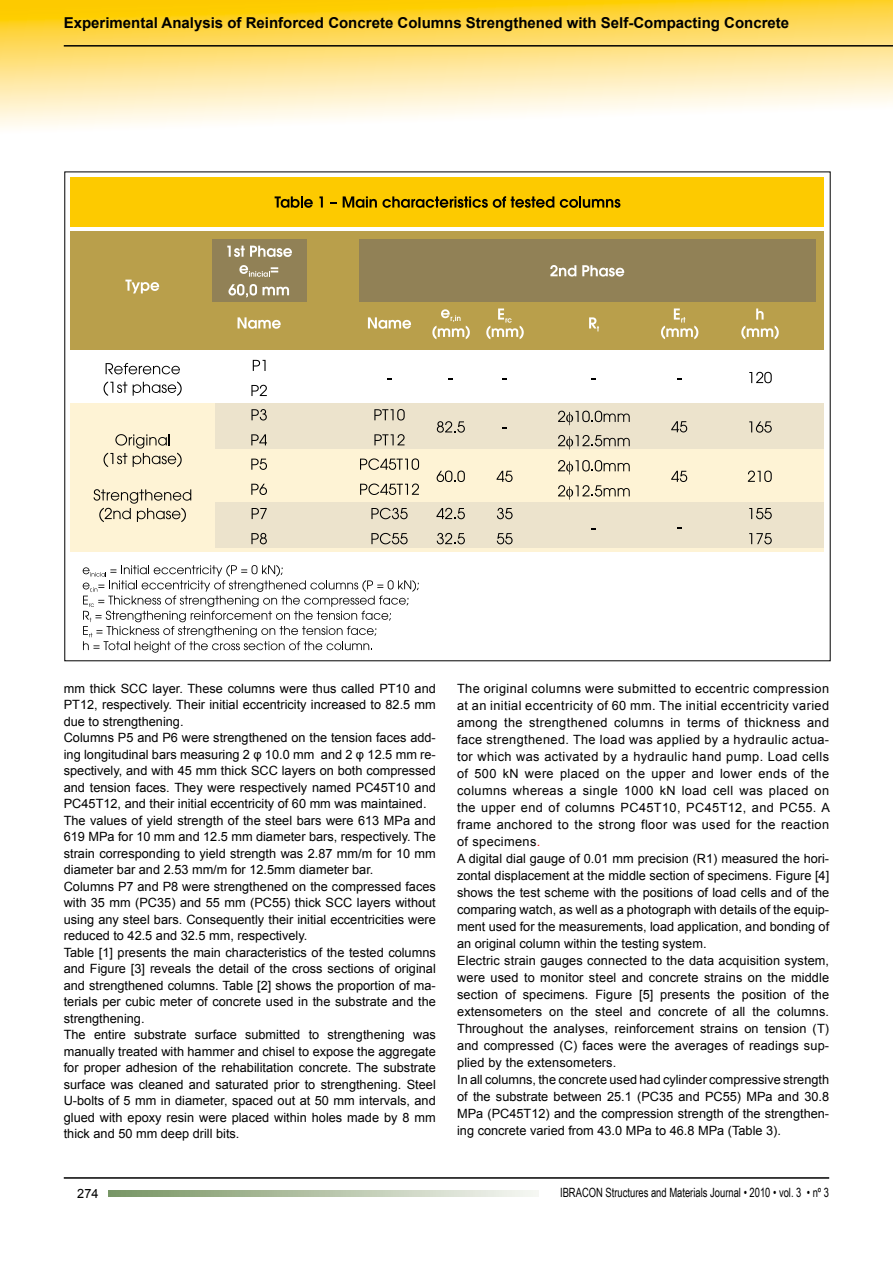
<style>
.page{position:relative;width:893px;height:1263px;background:#fff}
.page>*{position:absolute;margin:0;border:0;box-sizing:border-box;transform-origin:0 0}
.t1{font:700 15px "Arial";color:#000}
.t2{font:12.75px/16.5px "Arial";color:#000}
.t3{font:12.75px "Arial Narrow";color:#000;scale:.9 1}
.s1{color:#f00}
</style>
<div class="page">
<svg style="left:0;top:0;width:893px;height:128px;background:#fee691"></svg>
<hr style="left:64px;top:1177px;width:765px;height:2px;background:#000">
<hr style="left:64px;top:45px;width:829px;height:2px;background:#000">
<svg style="left:108px;top:1190px;width:431px;height:6px;background:#b6c5aa"></svg>
<div style="left:71px;top:403px;width:753px;height:149px;background:#fef3d5"></div>
<div style="left:216px;top:403px;width:608px;height:46px;background:#ece3cc"></div>
<div style="left:216px;top:502px;width:608px;height:45px;background:#ece3cc"></div>
<div style="left:71px;top:177px;width:753px;height:50px;background:#fdca00"></div>
<div style="left:71px;top:231px;width:753px;height:118px;background:#b99f4b"></div>
<div style="left:212px;top:240px;width:95px;height:62px;background:#918156"></div>
<div style="left:359px;top:240px;width:456px;height:62px;background:#918156"></div>
<svg style="left:275px;top:196px;width:38px;height:12px"></svg>
<svg style="left:319px;top:196px;width:4px;height:12px"></svg>
<svg style="left:331px;top:202px;width:6px;height:2px"></svg>
<svg style="left:343px;top:196px;width:211px;height:12px"></svg>
<svg style="left:560px;top:196px;width:60px;height:12px"></svg>
<svg style="left:125px;top:280px;width:34px;height:13px"></svg>
<svg style="left:227px;top:246px;width:65px;height:11px"></svg>
<svg style="left:239px;top:265px;width:39px;height:12px"></svg>
<svg style="left:228px;top:284px;width:61px;height:13px"></svg>
<svg style="left:550px;top:265px;width:26px;height:12px"></svg>
<svg style="left:582px;top:265px;width:42px;height:12px"></svg>
<svg style="left:238px;top:317px;width:43px;height:12px"></svg>
<svg style="left:368px;top:317px;width:43px;height:12px"></svg>
<svg style="left:432px;top:309px;width:38px;height:30px"></svg>
<svg style="left:486px;top:308px;width:38px;height:31px"></svg>
<svg style="left:589px;top:317px;width:10px;height:14px"></svg>
<svg style="left:661px;top:308px;width:37px;height:31px"></svg>
<svg style="left:756px;top:308px;width:8px;height:12px"></svg>
<svg style="left:741px;top:326px;width:38px;height:13px"></svg>
<svg style="left:106px;top:363px;width:74px;height:11px"></svg>
<svg style="left:104px;top:381px;width:23px;height:15px"></svg>
<svg style="left:133px;top:381px;width:49px;height:15px"></svg>
<svg style="left:253px;top:360px;width:13px;height:11px"></svg>
<svg style="left:749px;top:372px;width:23px;height:11px"></svg>
<svg style="left:251px;top:385px;width:16px;height:11px"></svg>
<svg style="left:104px;top:434px;width:78px;height:33px"></svg>
<svg style="left:94px;top:489px;width:97px;height:33px"></svg>
<svg style="left:251px;top:409px;width:16px;height:11px"></svg>
<svg style="left:374px;top:409px;width:31px;height:11px"></svg>
<svg style="left:437px;top:421px;width:28px;height:12px"></svg>
<svg style="left:558px;top:411px;width:72px;height:14px"></svg>
<svg style="left:671px;top:421px;width:16px;height:11px"></svg>
<svg style="left:671px;top:471px;width:16px;height:11px"></svg>
<svg style="left:749px;top:421px;width:23px;height:12px"></svg>
<svg style="left:251px;top:434px;width:16px;height:11px"></svg>
<svg style="left:374px;top:434px;width:31px;height:11px"></svg>
<svg style="left:558px;top:435px;width:72px;height:15px"></svg>
<svg style="left:251px;top:459px;width:16px;height:11px"></svg>
<svg style="left:360px;top:458px;width:59px;height:12px"></svg>
<svg style="left:437px;top:471px;width:28px;height:11px"></svg>
<svg style="left:497px;top:471px;width:16px;height:11px"></svg>
<svg style="left:558px;top:460px;width:72px;height:15px"></svg>
<svg style="left:748px;top:471px;width:24px;height:11px"></svg>
<svg style="left:251px;top:484px;width:16px;height:11px"></svg>
<svg style="left:360px;top:483px;width:59px;height:12px"></svg>
<svg style="left:558px;top:485px;width:72px;height:15px"></svg>
<svg style="left:252px;top:508px;width:15px;height:11px"></svg>
<svg style="left:371px;top:508px;width:37px;height:11px"></svg>
<svg style="left:436px;top:508px;width:29px;height:11px"></svg>
<svg style="left:497px;top:508px;width:16px;height:11px"></svg>
<svg style="left:749px;top:508px;width:23px;height:11px"></svg>
<svg style="left:251px;top:533px;width:16px;height:11px"></svg>
<svg style="left:371px;top:533px;width:37px;height:11px"></svg>
<svg style="left:437px;top:533px;width:28px;height:11px"></svg>
<svg style="left:497px;top:533px;width:16px;height:11px"></svg>
<svg style="left:749px;top:533px;width:23px;height:11px"></svg>
<svg style="left:83px;top:565px;width:336px;height:88px"></svg>
<p class="t1" style="left:64px;top:13px;width:727px">Experimental Analysis of Reinforced Concrete Columns Strengthened with Self-Compacting Concrete</p>
<p class="t2" style="left:64px;top:680px;width:374px">mm thick SCC layer. These columns were thus called PT10 and PT12, respectively. Their initial eccentricity increased to 82.5 mm due to strengthening.<br>Columns P5 and P6 were strengthened on the tension faces add&shy;ing longitudinal bars measuring 2 φ 10.0 mm and 2 φ 12.5 mm re&shy;spectively, and with 45 mm thick SCC layers on both compressed and tension faces. They were respectively named PC45T10 and PC45T12, and their initial eccentricity of 60 mm was maintained.<br>The values of yield strength of the steel bars were 613 MPa and 619 MPa for 10 mm and 12.5 mm diameter bars, respectively. The strain corresponding to yield strength was 2.87 mm/m for 10 mm diameter bar and 2.53 mm/m for 12.5mm diameter bar.<br>Columns P7 and P8 were strengthened on the compressed faces with 35 mm (PC35) and 55 mm (PC55) thick SCC layers without using any steel bars. Consequently their initial eccentricities were reduced to 42.5 and 32.5 mm, respectively.<br>Table [1] presents the main characteristics of the tested columns and Figure [3] reveals the detail of the cross sections of original and strengthened columns. Table [2] shows the proportion of ma&shy;terials per cubic meter of concrete used in the substrate and the strengthening.<br>The entire substrate surface submitted to strengthening was manually treated with hammer and chisel to expose the aggregate for proper adhesion of the rehabilitation concrete. The substrate surface was cleaned and saturated prior to strengthening. Steel U-bolts of 5 mm in diameter, spaced out at 50 mm intervals, and glued with epoxy resin were placed within holes made by 8 mm thick and 50 mm deep drill bits.</p>
<p class="t2" style="left:457px;top:680px;width:374px;line-height:17px">The original columns were submitted to eccentric compression at an initial eccentricity of 60 mm. The initial eccentricity varied among the strengthened columns in terms of thickness and face strengthened. The load was applied by a hydraulic actua&shy;tor which was activated by a hydraulic hand pump. Load cells of 500 kN were placed on the upper and lower ends of the columns whereas a single 1000 kN load cell was placed on the upper end of columns PC45T10, PC45T12, and PC55. A frame anchored to the strong floor was used for the reaction of specimens<span class="s1">.<br></span>A digital dial gauge of 0.01 mm precision (R1) measured the hori&shy;zontal displacement at the middle section of specimens. Figure [4] shows the test scheme with the positions of load cells and of the comparing watch, as well as a photograph with details of the equip&shy;ment used for the measurements, load application, and bonding of an original column within the testing system.<br>Electric strain gauges connected to the data acquisition system, were used to monitor steel and concrete strains on the middle section of specimens. Figure [5] presents the position of the extensometers on the steel and concrete of all the columns.<br>Throughout the analyses, reinforcement strains on tension (T) and compressed (C) faces were the averages of readings sup&shy;plied by the extensometers.<br>In all columns, the concrete used had cylinder compressive strength of the substrate between 25.1 (PC35 and PC55) MPa and 30.8<br>MPa (PC45T12) and the compression strength of the strengthen&shy;ing concrete varied from 43.0 MPa to 46.8 MPa (Table 3).</p>
<p class="t2" style="left:77px;top:1185px;width:23px">274</p>
<p class="t3" style="left:560px;top:1183px;width:300px">IBRACON Structures and Materials Journal • 2010 • vol. 3 • nº 3</p>
</div>
